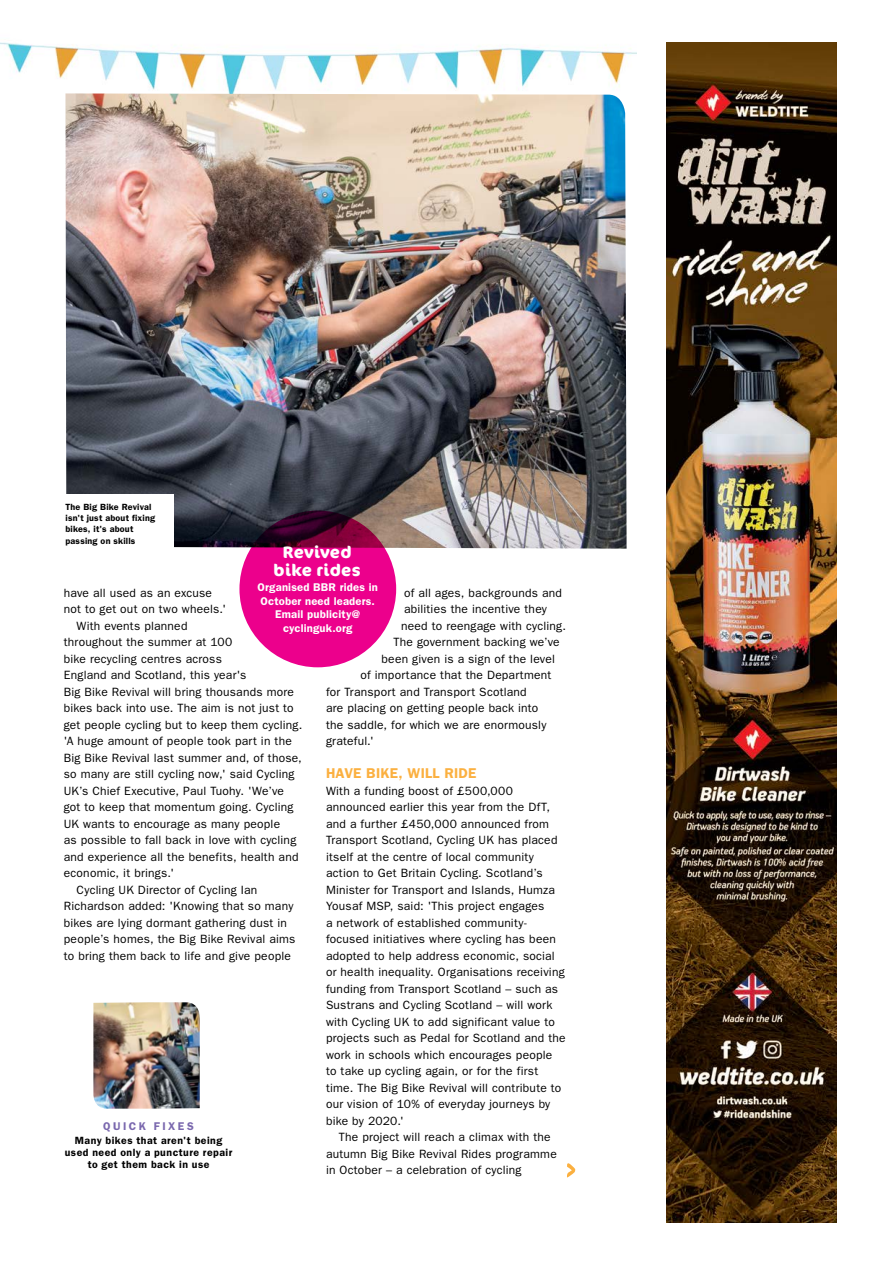
<style>
.page{position:relative;width:893px;height:1263px;background:#fff}
.page>*{position:absolute;margin:0;border:0;box-sizing:border-box;transform-origin:0 0}
.CTC_GREAT_RIDES_BODY{font:700 16.5px/18px "Cocon Pro";letter-spacing:.015em;color:#fff;text-align:center}
.CTC_GREAT_RIDES_BODY-2{font:600 14.25px "Franklin Gothic";letter-spacing:.015em;color:#fbb040}
.CTC_GREAT_RIDES_BODY-3{font:12px/16.5px "Franklin Gothic";letter-spacing:.02em;color:#000}
.CTC_GREAT_RIDES_BODY-4{font:600 11.25px/13.5px "Franklin Gothic";letter-spacing:.015em;color:#fff;text-align:center}
.t1{font:600 11.25px "Franklin Gothic";letter-spacing:.22em;color:#7a68ae}
.t2{font:600 10.5px/12px "Franklin Gothic";letter-spacing:.05em;color:#000;text-align:center}
.CTC_GREAT_RIDES_BOXO{font:600 9px/11.2px "Franklin Gothic";letter-spacing:.02em;color:#000}
</style>
<div class="page">
<img style="left:0;top:42px;width:636px;height:51px">
<img style="left:65px;top:93px;width:562px;height:456px">
<img style="left:667px;top:42px;width:170px;height:1180px">
<svg style="left:239px;top:511px;width:157px;height:156px;background:#cf007a"></svg>
<svg style="left:567px;top:1163px;width:8px;height:14px"></svg>
<div style="left:57px;top:494px;width:116px;height:61px;background:#fff"></div>
<img style="left:93px;top:1002px;width:107px;height:107px">
<p class="CTC_GREAT_RIDES_BOXO" style="left:65px;top:501px;width:91px">The Big Bike Revival isn't just about fixing bikes, it's about passing on skills</p>
<p class="CTC_GREAT_RIDES_BODY" style="left:274px;top:542px;width:89px">Revived bike rides</p>
<p class="CTC_GREAT_RIDES_BODY-4" style="left:258px;top:580px;width:122px">Organised BBR rides in<br>October need leaders.<br>Email publicity@ cyclinguk.org</p>
<p class="CTC_GREAT_RIDES_BODY-3" style="left:404px;top:584px;width:160px">of all ages, backgrounds and</p>
<p class="CTC_GREAT_RIDES_BODY-3" style="left:404px;top:600px;width:144px">abilities the incentive they</p>
<p class="CTC_GREAT_RIDES_BODY-3" style="left:401px;top:617px;width:166px">need to reengage with cycling.</p>
<p class="CTC_GREAT_RIDES_BODY-3" style="left:393px;top:633px;width:168px">The government backing we’ve</p>
<p class="CTC_GREAT_RIDES_BODY-3" style="left:381px;top:650px;width:175px">been given is a sign of the level</p>
<p class="CTC_GREAT_RIDES_BODY-3" style="left:360px;top:666px;width:192px">of importance that the Department</p>
<p class="CTC_GREAT_RIDES_BODY-3" style="left:326px;top:683px;width:202px">for Transport and Transport Scotland</p>
<p class="CTC_GREAT_RIDES_BODY-3" style="left:326px;top:699px;width:214px">are placing on getting people back into</p>
<p class="CTC_GREAT_RIDES_BODY-3" style="left:326px;top:716px;width:222px">the saddle, for which we are enormously</p>
<p class="CTC_GREAT_RIDES_BODY-3" style="left:326px;top:732px;width:49px">grateful.'</p>
<p class="CTC_GREAT_RIDES_BODY-2" style="left:326px;top:765px;width:152px">HAVE BIKE, WILL RIDE</p>
<p class="CTC_GREAT_RIDES_BODY-3" style="left:326px;top:782px;width:241px">With a funding boost of £500,000 announced earlier this year from the DfT, and a further £450,000 announced from Transport Scotland, Cycling UK has placed itself at the centre of local community action to Get Britain Cycling. Scotland’s Minister for Transport and Islands, Humza Yousaf MSP, said: 'This project engages<br>a network of established community&shy;focused initiatives where cycling has been adopted to help address economic, social or health inequality. Organisations receiving funding from Transport Scotland – such as Sustrans and Cycling Scotland – will work with Cycling UK to add significant value to projects such as Pedal for Scotland and the work in schools which encourages people to take up cycling again, or for the first time. The Big Bike Revival will contribute to our vision of 10% of everyday journeys by bike by 2020.'</p>
<p class="CTC_GREAT_RIDES_BODY-3" style="left:326px;top:1128px;width:232px;text-indent:13px">The project will reach a climax with the autumn Big Bike Revival Rides programme in October – a celebration of cycling</p>
<p class="CTC_GREAT_RIDES_BODY-3" style="left:64px;top:584px;width:164px">have all used as an excuse not to get out on two wheels.'</p>
<p class="CTC_GREAT_RIDES_BODY-3" style="left:64px;top:617px;width:240px;text-indent:13px">With events planned<br>throughout the summer at 100<br>bike recycling centres across<br>England and Scotland, this year's<br>Big Bike Revival will bring thousands more bikes back into use. The aim is not just to get people cycling but to keep them cycling. 'A huge amount of people took part in the Big Bike Revival last summer and, of those, so many are still cycling now,' said Cycling UK’s Chief Executive, Paul Tuohy. 'We’ve got to keep that momentum going. Cycling UK wants to encourage as many people<br>as possible to fall back in love with cycling and experience all the benefits, health and economic, it brings.'</p>
<p class="CTC_GREAT_RIDES_BODY-3" style="left:64px;top:881px;width:233px;text-indent:13px">Cycling UK Director of Cycling Ian Richardson added: 'Knowing that so many bikes are lying dormant gathering dust in people’s homes, the Big Bike Revival aims to bring them back to life and give people</p>
<p class="t1" style="left:103px;top:1119px;width:92px">QUICK FIXES</p>
<p class="t2" style="left:65px;top:1134px;width:169px">Many bikes that aren't being used need only a puncture repair to get them back in use</p>
</div>
